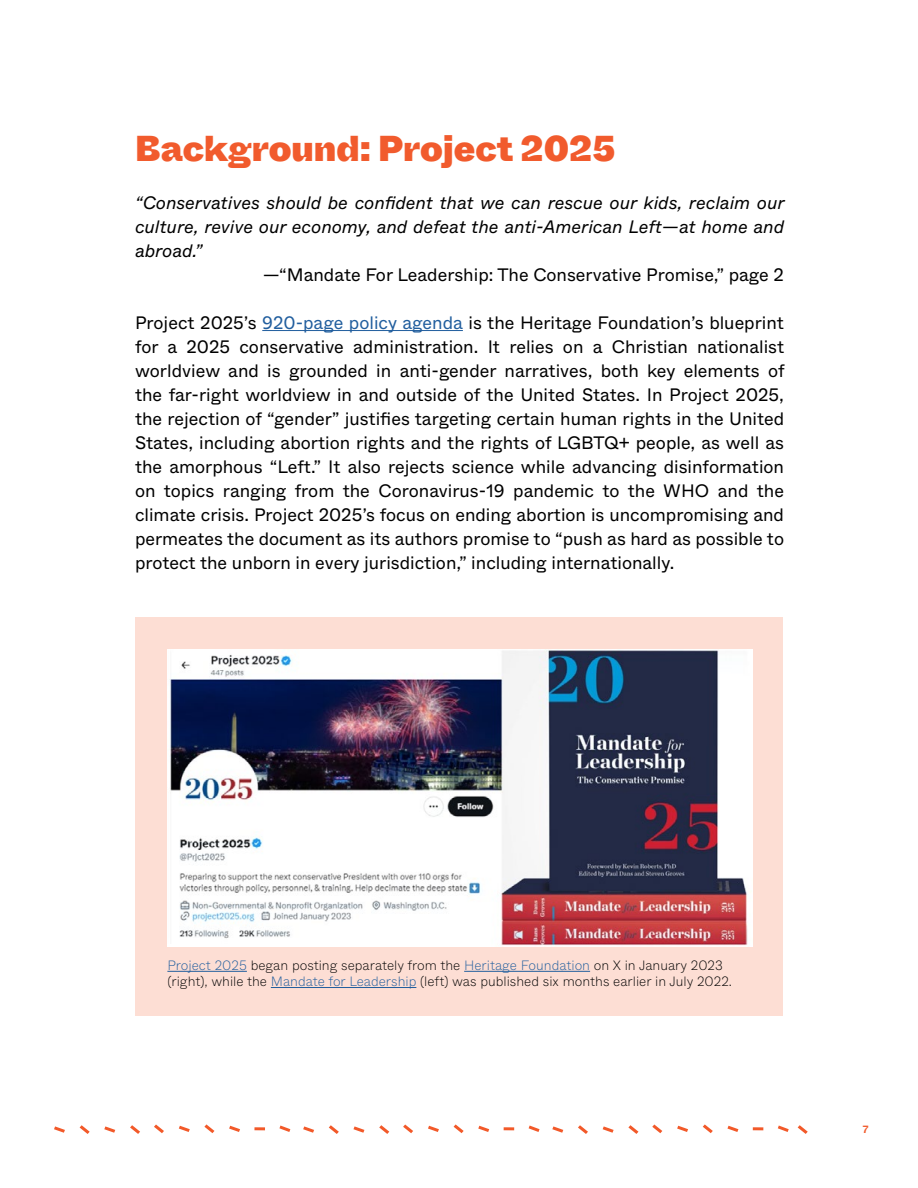
<style>
.page{position:relative;width:918px;height:1188px;background:#fff}
.page>*{position:absolute;margin:0;border:0;box-sizing:border-box;transform-origin:0 0}
.t1{font:900 36px "ABC Whyte Inktrap";color:#f15b2d}
.Body{font:18px/24px "ABC Whyte";color:#000;text-align:justify}
.Body-2{font:italic 18px/24px "ABC Whyte";color:#000;text-align:justify}
.t2{font:200 13.5px/16.2px "ABC Whyte";color:#000}
.t3{font:700 10.5px "ABC Whyte";color:#f15b2d}
.s1{color:#215e9e}
</style>
<div class="page">
<svg style="left:54px;top:1126px;width:11px;height:7px"></svg>
<svg style="left:80px;top:1125px;width:10px;height:9px"></svg>
<svg style="left:104px;top:1126px;width:11px;height:7px"></svg>
<svg style="left:130px;top:1125px;width:10px;height:9px"></svg>
<svg style="left:279px;top:1126px;width:11px;height:6px"></svg>
<svg style="left:254px;top:1127px;width:11px;height:3px"></svg>
<svg style="left:229px;top:1126px;width:11px;height:6px"></svg>
<svg style="left:204px;top:1124px;width:10px;height:9px"></svg>
<svg style="left:179px;top:1126px;width:11px;height:6px"></svg>
<svg style="left:154px;top:1125px;width:10px;height:8px"></svg>
<svg style="left:303px;top:1126px;width:11px;height:7px"></svg>
<svg style="left:329px;top:1125px;width:10px;height:9px"></svg>
<svg style="left:353px;top:1126px;width:11px;height:7px"></svg>
<svg style="left:379px;top:1125px;width:10px;height:9px"></svg>
<svg style="left:529px;top:1126px;width:11px;height:6px"></svg>
<svg style="left:504px;top:1127px;width:10px;height:3px"></svg>
<svg style="left:478px;top:1126px;width:11px;height:6px"></svg>
<svg style="left:454px;top:1124px;width:10px;height:9px"></svg>
<svg style="left:428px;top:1126px;width:11px;height:6px"></svg>
<svg style="left:403px;top:1125px;width:10px;height:8px"></svg>
<svg style="left:552px;top:1126px;width:11px;height:7px"></svg>
<svg style="left:578px;top:1125px;width:10px;height:9px"></svg>
<svg style="left:603px;top:1126px;width:11px;height:7px"></svg>
<svg style="left:628px;top:1125px;width:10px;height:9px"></svg>
<svg style="left:778px;top:1126px;width:11px;height:6px"></svg>
<svg style="left:753px;top:1127px;width:10px;height:3px"></svg>
<svg style="left:727px;top:1126px;width:11px;height:6px"></svg>
<svg style="left:703px;top:1124px;width:10px;height:9px"></svg>
<svg style="left:677px;top:1126px;width:11px;height:6px"></svg>
<svg style="left:652px;top:1125px;width:10px;height:8px"></svg>
<svg style="left:798px;top:1125px;width:10px;height:9px"></svg>
<div style="left:135px;top:617px;width:648px;height:399px;background:#fdded4"></div>
<hr style="left:262px;top:330px;width:201px;height:1px;background:#215e9e">
<img style="left:168px;top:649px;width:585px;height:297px">
<hr style="left:167px;top:971px;width:80px;height:1px;background:#215e9e">
<hr style="left:464px;top:971px;width:126px;height:1px;background:#215e9e">
<hr style="left:271px;top:987px;width:145px;height:1px;background:#215e9e">
<p class="t1" style="left:135px;top:123px;width:482px">Background: Project 2025</p>
<p class="Body-2" style="left:135px;top:191px;width:651px">“Conservatives should be confident that we can rescue our kids, reclaim our culture, revive our economy, and defeat the anti-American Left—at home and abroad.”</p>
<p class="Body" style="left:263px;top:263px;width:523px">—“Mandate For Leadership: The Conservative Promise,” page 2</p>
<p class="Body" style="left:135px;top:311px;width:651px">Project 2025’s <span class="s1">920-page policy agenda</span> is the Heritage Foundation’s blueprint for a 2025 conservative administration. It relies on a Christian nationalist worldview and is grounded in anti-gender narratives, both key elements of the far-right worldview in and outside of the United States. In Project 2025, the rejection of “gender” justifies targeting certain human rights in the United States, including abortion rights and the rights of LGBTQ+ people, as well as the amorphous “Left.” It also rejects science while advancing disinformation on topics ranging from the Coronavirus-19 pandemic to the WHO and the climate crisis. Project 2025’s focus on ending abortion is uncompromising and permeates the document as its authors promise to “push as hard as possible to protect the unborn in every jurisdiction,” including internationally.</p>
<p class="t2" style="left:167px;top:957px;width:566px"><span class="s1">Project 2025</span> began posting separately from the <span class="s1">Heritage Foundation</span> on X in January 2023 (right), while the <span class="s1">Mandate for Leadership</span> (left) was published six months earlier in July 2022.</p>
<p class="t3" style="left:863px;top:1123px;width:7px">7</p>
</div>
